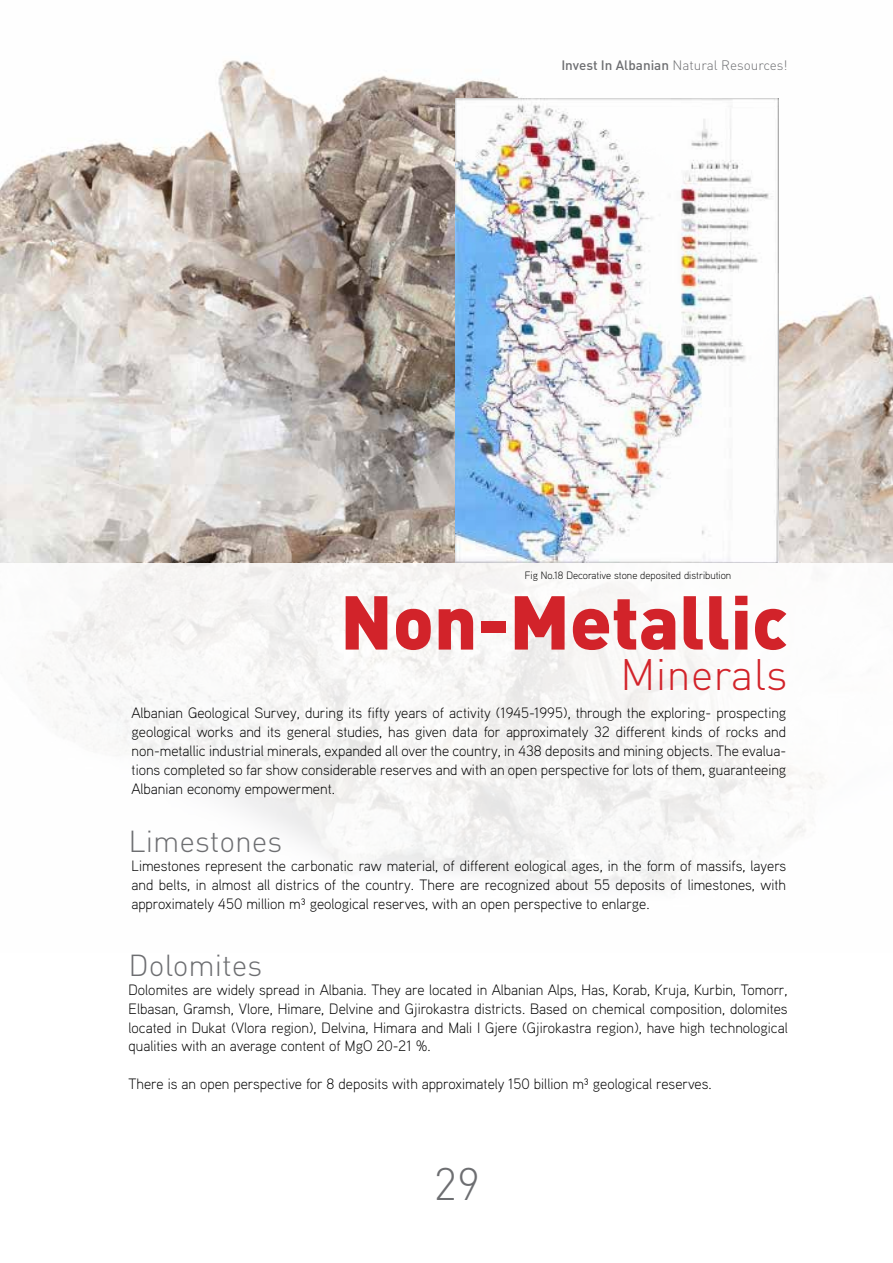
<style>
.page{position:relative;width:893px;height:1263px;background:#fff}
.page>*{position:absolute;margin:0;border:0;box-sizing:border-box;transform-origin:0 0}
.t1{font:900 75px "DIN";color:#d2232a}
.t2{font:300 45px "DIN Pro";color:#6d6e71}
.t3{font:300 43.5px "DIN Pro";color:#d2232a}
.t4{font:300 30px "DIN Pro";color:#6d6e71}
.t5{font:300 15px/19px "Aaux Pro";color:#000;text-align:justify}
.t6{font:300 13.5px "DIN Pro";color:#6d6e71}
.t7{font:300 10.65px "Aaux Pro";color:#000}
.s1{font-weight:500}
</style>
<div class="page">
<img style="left:0;top:60px;width:893px;height:503px">
<img style="left:455px;top:99px;width:323px;height:464px">
<p class="t6" style="left:561px;top:56px;width:228px"><span class="s1">Invest In Albanian</span> Natural Resources!</p>
<p class="t7" style="left:525px;top:568px;width:208px">Fig No.18 Decorative stone deposited distribution</p>
<h1 class="t1" style="left:340px;top:572px;width:449px">Non-Metallic</h1>
<h3 class="t3" style="left:620px;top:645px;width:169px">Minerals</h3>
<p class="t5" style="left:132px;top:703px;width:656px">Albanian Geological Survey, during its fifty years of activity (1945-1995), through the exploring- prospecting geological works and its general studies, has given data for approximately 32 different kinds of rocks and non-metallic industrial minerals, expanded all over the country, in 438 deposits and mining objects. The evalua&shy;tions completed so far show considerable reserves and with an open perspective for lots of them, guaranteeing Albanian economy empowerment.</p>
<h3 class="t4" style="left:129px;top:821px;width:155px">Limestones</h3>
<p class="t5" style="left:132px;top:856px;width:656px">Limestones represent the carbonatic raw material, of different eological ages, in the form of massifs, layers and belts, in almost all districs of the country. There are recognized about 55 deposits of limestones, with approximately 450 million m³ geological reserves, with an open perspective to enlarge.</p>
<h3 class="t4" style="left:129px;top:944px;width:135px">Dolomites</h3>
<p class="t5" style="left:129px;top:979px;width:661px">Dolomites are widely spread in Albania. They are located in Albanian Alps, Has, Korab, Kruja, Kurbin, Tomorr, Elbasan, Gramsh, Vlore, Himare, Delvine and Gjirokastra districts. Based on chemical composition, dolomites located in Dukat (Vlora region), Delvina, Himara and Mali I Gjere (Gjirokastra region), have high technological qualities with an average content of MgO 20-21 %.</p>
<p class="t5" style="left:129px;top:1074px;width:584px">There is an open perspective for 8 deposits with approximately 150 billion m³ geological reserves.</p>
<h2 class="t2" style="left:434px;top:1153px;width:48px">29</h2>
</div>
